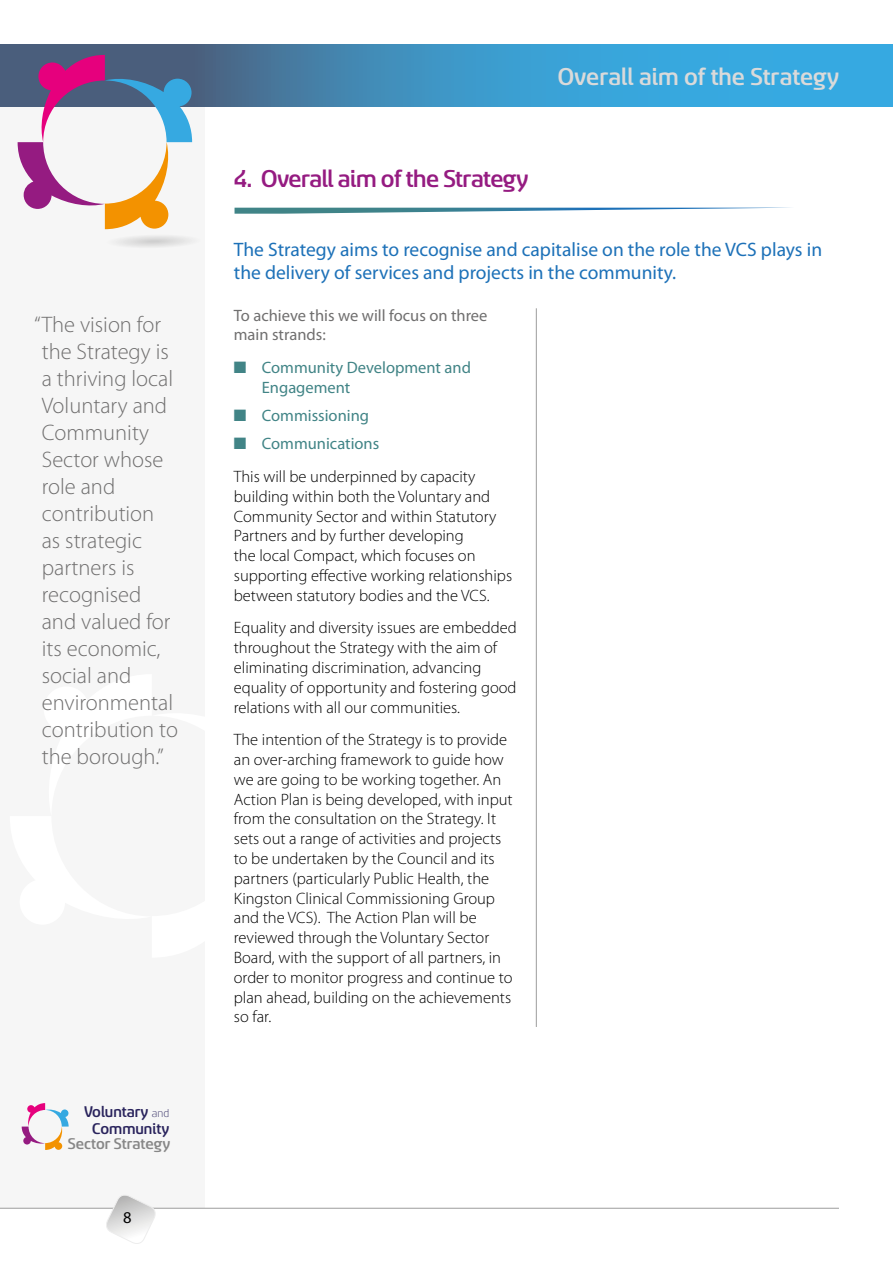
<style>
.page{position:relative;width:893px;height:1263px;background:#fff}
.page>*{position:absolute;margin:0;border:0;box-sizing:border-box;transform-origin:0 0}
.main_heading{font:500 27px "Sancoale";letter-spacing:-.02em;color:#951b81}
.t1{font:500 27px "Sancoale";color:#dadada}
.t2{font:300 22.5px/27px "Myriad Pro";color:#706f6f}
.t3{font:19.5px/23.4px "Myriad Pro";color:#1d71b8}
.t4{font:500 17.25px/16.2px "Sancoale";color:#29235c;text-align:center}
.t5{font:500 17.25px "Sancoale";color:#878787}
.t6{font:300 16.5px/19.8px "Myriad Pro";color:#000}
.t7{font:16.5px/19.8px "Myriad Pro";color:#418486}
.t8{font:16.5px/19.8px "Myriad Pro";color:#706f6f}
.t9{font:16.5px "Myriad Pro";color:#000}
.s1{font-weight:300;font-size:12.6px}
</style>
<div class="page">
<div style="left:0;top:101px;width:204px;height:1107px;background:#f6f6f6"></div>
<svg style="left:0;top:44px;width:893px;height:62px;background:#3d94c4"></svg>
<hr style="left:0;top:1208px;width:839px;height:1px;background:#9d9d9c">
<svg style="left:104px;top:1195px;width:54px;height:49px"></svg>
<svg style="left:18px;top:55px;width:203px;height:192px"></svg>
<svg style="left:22px;top:1103px;width:47px;height:47px"></svg>
<hr style="left:536px;top:308px;width:1px;height:719px;background:#9d9d9c">
<svg style="left:235px;top:208px;width:527px;height:6px"></svg>
<p class="t2" style="left:42px;top:311px;width:138px;text-indent:-8px">“The vision for the Strategy is a thriving local<br>Voluntary and<br>Community<br>Sector whose role and contribution as strategic partners is recognised and valued for its economic, social and environmental contribution to the borough.”</p>
<p class="t4" style="left:84px;top:1104px;width:87px">Voluntary <span class="s1">and<br></span>Community</p>
<p class="t5" style="left:68px;top:1136px;width:104px">Sector Strategy</p>
<p class="t9" style="left:123px;top:1208px;width:10px">8</p>
<p class="t1" style="left:558px;top:64px;width:283px">Overall aim of the Strategy</p>
<p class="main_heading" style="left:234px;top:166px;width:296px">4. Overall aim of the Strategy</p>
<p class="t3" style="left:234px;top:238px;width:590px">The Strategy aims to recognise and capitalise on the role the VCS plays in the delivery of services and projects in the community.</p>
<p class="t8" style="left:234px;top:306px;width:255px">To achieve this we will focus on three main strands:</p>
<p class="t7" style="left:262px;top:358px;width:211px;text-indent:-28px">■ Community Development and<br>Engagement</p>
<p class="t7" style="left:234px;top:406px;width:137px">■ Commissioning</p>
<p class="t7" style="left:234px;top:434px;width:147px">■ Communications</p>
<p class="t6" style="left:234px;top:467px;width:280px">This will be underpinned by capacity building within both the Voluntary and Community Sector and within Statutory Partners and by further developing<br>the local Compact, which focuses on supporting effective working relationships between statutory bodies and the VCS.</p>
<p class="t6" style="left:234px;top:618px;width:284px">Equality and diversity issues are embedded throughout the Strategy with the aim of eliminating discrimination, advancing equality of opportunity and fostering good relations with all our communities.</p>
<p class="t6" style="left:234px;top:730px;width:280px">The intention of the Strategy is to provide an over-arching framework to guide how we are going to be working together. An Action Plan is being developed, with input from the consultation on the Strategy. It sets out a range of activities and projects to be undertaken by the Council and its partners (particularly Public Health, the Kingston Clinical Commissioning Group and the VCS). The Action Plan will be reviewed through the Voluntary Sector Board, with the support of all partners, in order to monitor progress and continue to plan ahead, building on the achievements so far.</p>
</div>
